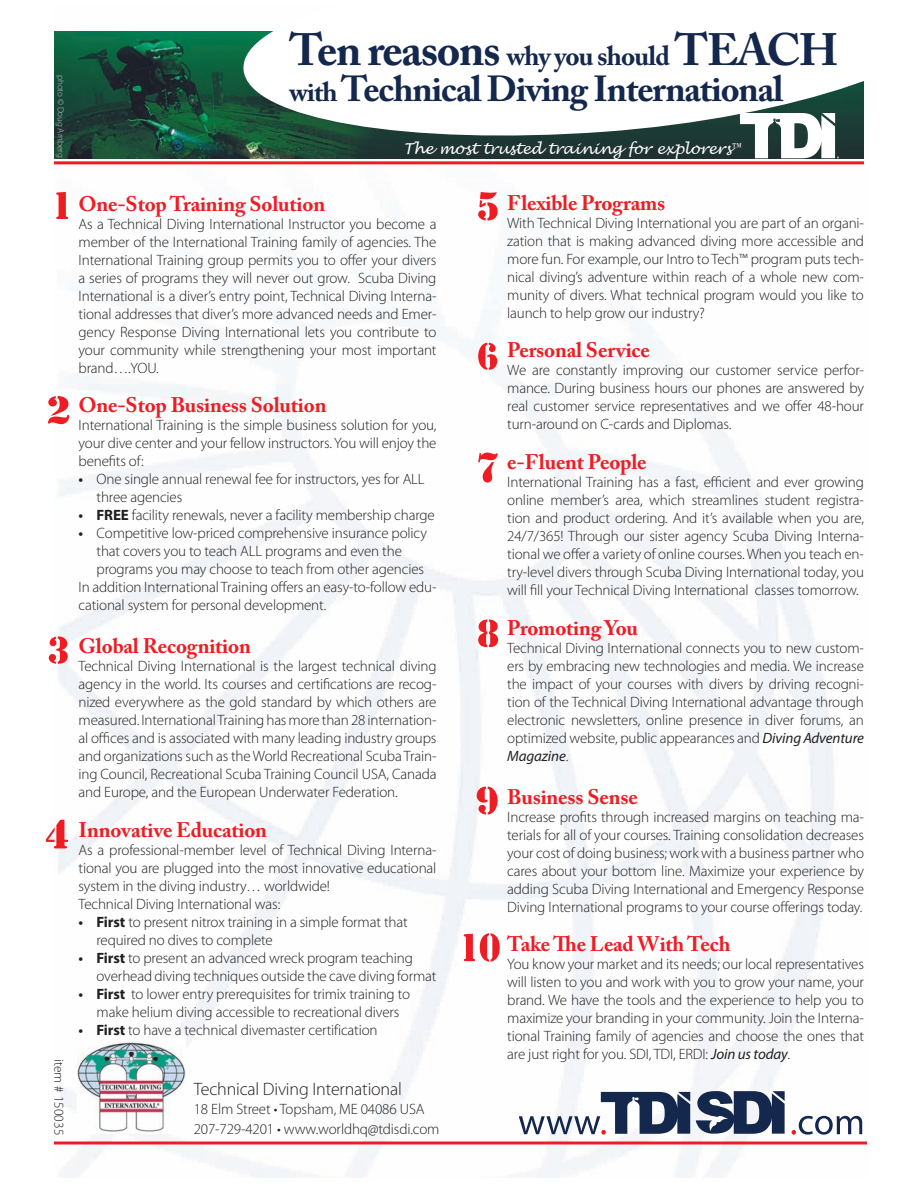
<style>
.page{position:relative;width:918px;height:1188px;background:#fff}
.page>*{position:absolute;margin:0;border:0;box-sizing:border-box;transform-origin:0 0}
.t1{font:700 45px "Adobe Caslon Pro";letter-spacing:-.03em;color:#14274d}
.t2{font:700 36px "Adobe Caslon Pro";letter-spacing:-.03em;color:#14274d}
.t3{font:700 21px "Adobe Caslon Pro";letter-spacing:-.01em;color:#ee1d23}
.t4{font:300 18px "Myriad Pro";letter-spacing:-.01em;color:#231f20}
.t5{font:300 15px/18px "Myriad Pro";letter-spacing:-.01em;color:#231f20;text-align:justify}
.t6{font:italic 15px "Lucida Handwriting";color:#fff}
.t7{font:300 13.5px "Myriad Pro";color:#231f20}
.t8{font:300 9px "Myriad Pro";letter-spacing:-.01em;color:#c5c6c8}
.s1{font-size:27px}
.s2{font-weight:600}
.s3{font-weight:700}
.s4{font-weight:400;font-style:italic}
</style>
<div class="page">
<img style="left:54px;top:31px;width:813px;height:1147px">
<hr style="left:54px;top:161px;width:810px;height:3px;background:#ee1d23">
<svg style="left:477px;top:786px;width:21px;height:28px"></svg>
<svg style="left:478px;top:619px;width:20px;height:29px"></svg>
<svg style="left:478px;top:453px;width:20px;height:30px"></svg>
<svg style="left:478px;top:343px;width:19px;height:27px"></svg>
<svg style="left:478px;top:192px;width:20px;height:29px"></svg>
<svg style="left:56px;top:192px;width:12px;height:27px"></svg>
<svg style="left:48px;top:396px;width:21px;height:28px"></svg>
<svg style="left:49px;top:636px;width:19px;height:28px"></svg>
<svg style="left:46px;top:819px;width:22px;height:30px"></svg>
<img style="left:54px;top:32px;width:810px;height:126px">
<svg style="left:239px;top:31px;width:628px;height:115px"></svg>
<svg style="left:464px;top:933px;width:36px;height:29px"></svg>
<svg style="left:696px;top:1089px;width:89px;height:47px"></svg>
<svg style="left:519px;top:1092px;width:171px;height:43px"></svg>
<svg style="left:792px;top:1116px;width:70px;height:19px"></svg>
<img style="left:78px;top:1037px;width:108px;height:97px">
<hr style="left:54px;top:1141px;width:813px;height:3px;background:#ee1d23">
<svg style="left:740px;top:113px;width:99px;height:46px"></svg>
<p class="t8" style="left:66px;top:75px;width:84px;rotate:90deg">photo © Doug Arnberg</p>
<p class="t1" style="left:289px;top:23px;width:550px">Ten reasons <span class="s1">why you should</span> TEACH</p>
<p class="t2" style="left:289px;top:67px;width:496px"><span class="s1">with</span> Technical Diving International</p>
<p class="t6" style="left:403px;top:139px;width:341px">The most trusted training for explorers<sup>™</sup></p>
<p class="t7" style="left:66px;top:1059px;width:78px;rotate:90deg">item # 150035</p>
<p class="t3" style="left:79px;top:191px;width:248px">One-Stop Training Solution</p>
<p class="t5" style="left:79px;top:215px;width:359px">As a Technical Diving International Instructor you become a member of the International Training family of agencies. The International Training group permits you to offer your divers a series of programs they will never out grow. Scuba Diving International is a diver’s entry point, Technical Diving Interna&shy;tional addresses that diver’s more advanced needs and Emer&shy;gency Response Diving International lets you contribute to your community while strengthening your most important brand….YOU.</p>
<p class="t3" style="left:79px;top:393px;width:250px">One-Stop Business Solution</p>
<p class="t5" style="left:79px;top:416px;width:360px">International Training is the simple business solution for you, your dive center and your fellow instructors. You will enjoy the benefits of:</p>
<p class="t5" style="left:97px;top:470px;width:330px;text-indent:-18px"><span class="s2">•</span> One single annual renewal fee for instructors, yes for ALL three agencies</p>
<p class="t5" style="left:79px;top:506px;width:358px"><span class="s2">•</span> <span class="s3">FREE</span> facility renewals, never a facility membership charge</p>
<p class="t5" style="left:79px;top:524px;width:350px"><span class="s2">•</span> Competitive low-priced comprehensive insurance policy</p>
<p class="t5" style="left:97px;top:542px;width:307px">that covers you to teach ALL programs and even the</p>
<p class="t5" style="left:97px;top:560px;width:329px">programs you may choose to teach from other agencies</p>
<p class="t5" style="left:79px;top:578px;width:359px">In addition International Training offers an easy-to-follow edu-</p>
<p class="t5" style="left:79px;top:596px;width:249px">cational system for personal development.</p>
<p class="t3" style="left:79px;top:634px;width:174px">Global Recognition</p>
<p class="t5" style="left:79px;top:658px;width:360px">Technical Diving International is the largest technical diving agency in the world. Its courses and certifications are recog&shy;nized everywhere as the gold standard by which others are measured. International Training has more than 28 internation&shy;al offices and is associated with many leading industry groups and organizations such as the World Recreational Scuba Train&shy;ing Council, Recreational Scuba Training Council USA, Canada and Europe, and the European Underwater Federation.</p>
<p class="t3" style="left:79px;top:817px;width:190px">Innovative Education</p>
<p class="t5" style="left:79px;top:841px;width:359px;text-align:left">As a professional-member level of Technical Diving Interna&shy;tional you are plugged into the most innovative educational system in the diving industry… worldwide!<br>Technical Diving International was:</p>
<p class="t5" style="left:97px;top:913px;width:313px;text-indent:-18px"><span class="s2">•</span> <span class="s3">First</span> to present nitrox training in a simple format that required no dives to complete</p>
<p class="t5" style="left:97px;top:949px;width:341px;text-indent:-18px"><span class="s2">•</span> <span class="s3">First</span> to present an advanced wreck program teaching overhead diving techniques outside the cave diving format</p>
<p class="t5" style="left:79px;top:985px;width:333px;text-align:center"><span class="s2">•</span> <span class="s3">First</span> to lower entry prerequisites for trimix training to make helium diving accessible to recreational divers</p>
<p class="t5" style="left:79px;top:1021px;width:301px"><span class="s2">•</span> <span class="s3">First</span> to have a technical divemaster certification</p>
<p class="t4" style="left:194px;top:1079px;width:210px">Technical Diving International</p>
<p class="t5" style="left:194px;top:1100px;width:247px;line-height:19.5px">18 Elm Street • Topsham, ME 04086 USA<br>207-729-4201 • www.worldhq@tdisdi.com</p>
<p class="t3" style="left:507px;top:190px;width:160px">Flexible Programs</p>
<p class="t5" style="left:507px;top:214px;width:358px">With Technical Diving International you are part of an organi&shy;zation that is making advanced diving more accessible and more fun. For example, our Intro to Tech™ program puts tech&shy;nical diving’s adventure within reach of a whole new com&shy;munity of divers. What technical program would you like to launch to help grow our industry?</p>
<p class="t3" style="left:507px;top:338px;width:144px">Personal Service</p>
<p class="t5" style="left:507px;top:362px;width:358px">We are constantly improving our customer service perfor&shy;mance. During business hours our phones are answered by real customer service representatives and we offer 48-hour turn-around on C-cards and Diplomas.</p>
<p class="t3" style="left:507px;top:450px;width:141px">e-Fluent People</p>
<p class="t5" style="left:507px;top:473px;width:358px">International Training has a fast, efficient and ever growing online member’s area, which streamlines student registra&shy;tion and product ordering. And it’s available when you are, 24/7/365! Through our sister agency Scuba Diving Interna&shy;tional we offer a variety of online courses. When you teach en&shy;try-level divers through Scuba Diving International today, you will fill your Technical Diving International classes tomorrow.</p>
<p class="t3" style="left:507px;top:615px;width:132px">Promoting You</p>
<p class="t5" style="left:507px;top:639px;width:358px">Technical Diving International connects you to new custom&shy;ers by embracing new technologies and media. We increase the impact of your courses with divers by driving recogni&shy;tion of the Technical Diving International advantage through electronic newsletters, online presence in diver forums, an optimized website, public appearances and <span class="s4">Diving Adventure Magazine</span>.</p>
<p class="t3" style="left:507px;top:784px;width:132px">Business Sense</p>
<p class="t5" style="left:507px;top:808px;width:358px">Increase profits through increased margins on teaching ma&shy;terials for all of your courses. Training consolidation decreases your cost of doing business; work with a business partner who cares about your bottom line. Maximize your experience by adding Scuba Diving International and Emergency Response Diving International programs to your course offerings today.</p>
<p class="t3" style="left:507px;top:932px;width:225px">Take The Lead With Tech</p>
<p class="t5" style="left:507px;top:956px;width:358px">You know your market and its needs; our local representatives will listen to you and work with you to grow your name, your brand. We have the tools and the experience to help you to maximize your branding in your community. Join the Interna&shy;tional Training family of agencies and choose the ones that are just right for you. SDI, TDI, ERDI: <span class="s4">Join us today</span>.</p>
</div>
